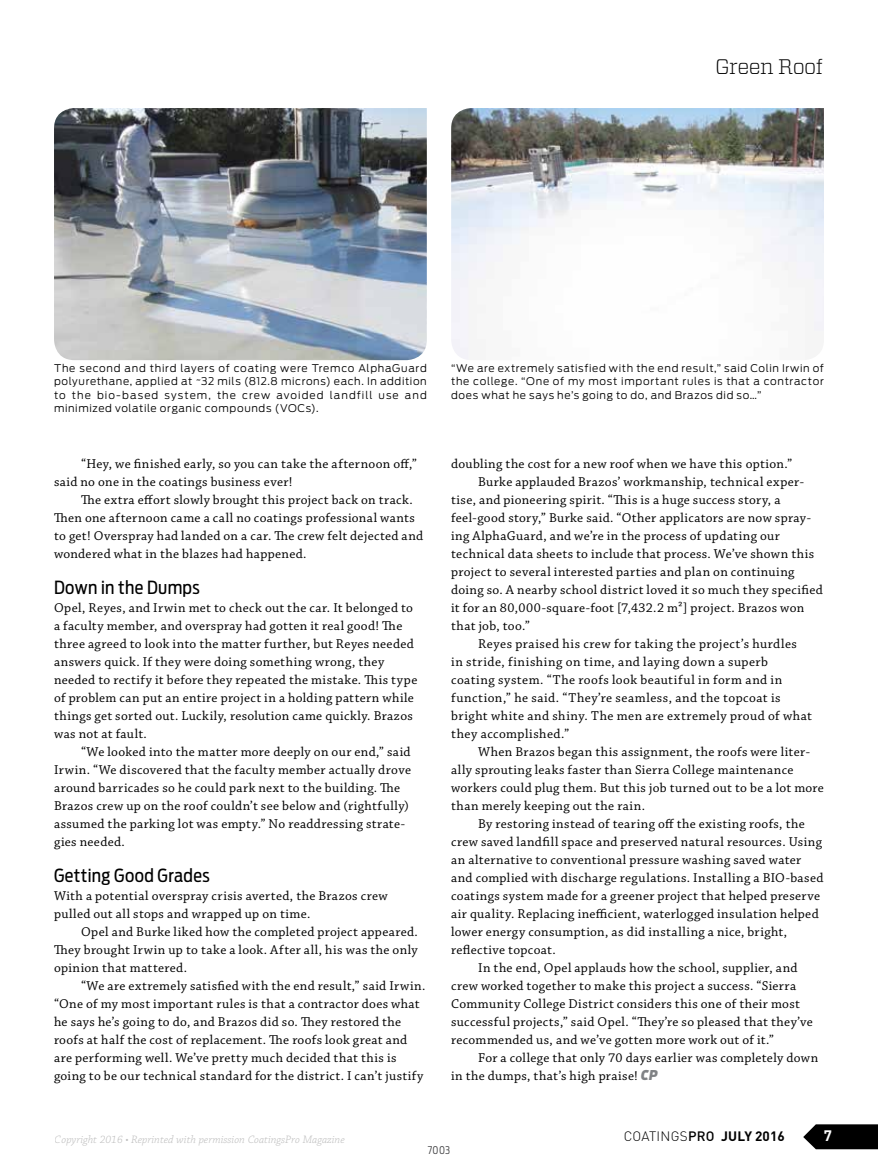
<style>
.page{position:relative;width:878px;height:1175px;background:#fff}
.page>*{position:absolute;margin:0;border:0;box-sizing:border-box;transform-origin:0 0}
.t1{font:300 21px "Vitesse";letter-spacing:-.025em;color:#000}
.t2{font:18px "Antenna Cond";letter-spacing:.02em;color:#000}
.t3{font:700 15px "DIN Pro";color:#fff}
.t4{font:13.5px/18px "Chaparral Pro";letter-spacing:.025em;color:#000}
.t5{font:300 13.5px "DIN Pro";letter-spacing:.02em;color:#000}
.t6{font:11.25px "Chaparral Pro Light It Capt";color:#bcbec0}
.t7{font:300 10.5px/13.5px "Antenna";letter-spacing:.06em;color:#000;text-align:justify}
.t8{font:300 10.5px "Antenna Cond";color:#434345}
.s1{font-family:"Antenna Cond";font-weight:900;font-style:italic;color:#808285}
.s2{font-weight:500}
.s3{font-weight:700}
</style>
<div class="page">
<svg style="left:803px;top:1124px;width:75px;height:25px;background:#191919"></svg>
<img style="left:54px;top:108px;width:373px;height:252px">
<img style="left:451px;top:108px;width:373px;height:252px">
<h1 class="t1" style="left:715px;top:52px;width:109px">Green Roof</h1>
<p class="t7" style="left:54px;top:361px;width:374px">The second and third layers of coating were Tremco AlphaGuard polyurethane, applied at ~32 mils (812.8 microns) each. In addition to the bio-based system, the crew avoided landfill use and minimized volatile organic compounds (VOCs).</p>
<p class="t7" style="left:451px;top:361px;width:374px">“We are extremely satisfied with the end result,” said Colin Irwin of the college. “One of my most important rules is that a contractor does what he says he’s going to do, and Brazos did so…”</p>
<p class="t4" style="left:54px;top:455px;width:364px;text-indent:27px">“Hey, we finished early, so you can take the afternoon off,” said no one in the coatings business ever!</p>
<p class="t4" style="left:54px;top:491px;width:370px;text-indent:27px">The extra effort slowly brought this project back on track.<br>Then one afternoon came a call no coatings professional wants to get! Overspray had landed on a car. The crew felt dejected and wondered what in the blazes had happened.</p>
<h2 class="t2" style="left:54px;top:577px;width:147px">Down in the Dumps</h2>
<p class="t4" style="left:54px;top:599px;width:365px">Opel, Reyes, and Irwin met to check out the car. It belonged to a faculty member, and overspray had gotten it real good! The three agreed to look into the matter further, but Reyes needed answers quick. If they were doing something wrong, they needed to rectify it before they repeated the mistake. This type of problem can put an entire project in a holding pattern while things get sorted out. Luckily, resolution came quickly. Brazos was not at fault.</p>
<p class="t4" style="left:54px;top:743px;width:358px;text-indent:27px">“We looked into the matter more deeply on our end,” said Irwin. “We discovered that the faculty member actually drove around barricades so he could park next to the building. The Brazos crew up on the roof couldn’t see below and (rightfully) assumed the parking lot was empty.” No readdressing strate&shy;gies needed.</p>
<h2 class="t2" style="left:54px;top:865px;width:157px">Getting Good Grades</h2>
<p class="t4" style="left:54px;top:887px;width:335px">With a potential overspray crisis averted, the Brazos crew pulled out all stops and wrapped up on time.</p>
<p class="t4" style="left:54px;top:923px;width:365px;text-align:justify;text-indent:27px">Opel and Burke liked how the completed project appeared.<br>They brought Irwin up to take a look. After all, his was the only opinion that mattered.</p>
<p class="t4" style="left:54px;top:977px;width:373px;text-indent:27px">“We are extremely satisfied with the end result,” said Irwin. “One of my most important rules is that a contractor does what he says he’s going to do, and Brazos did so. They restored the roofs at half the cost of replacement. The roofs look great and are performing well. We’ve pretty much decided that this is going to be our technical standard for the district. I can’t justify</p>
<p class="t4" style="left:451px;top:455px;width:342px">doubling the cost for a new roof when we have this option.”</p>
<p class="t4" style="left:478px;top:473px;width:327px">Burke applauded Brazos’ workmanship, technical exper-</p>
<p class="t4" style="left:451px;top:491px;width:331px">tise, and pioneering spirit. “This is a huge success story, a</p>
<p class="t4" style="left:451px;top:509px;width:361px">feel-good story,” Burke said. “Other applicators are now spray-</p>
<p class="t4" style="left:451px;top:527px;width:330px">ing AlphaGuard, and we’re in the process of updating our</p>
<p class="t4" style="left:451px;top:545px;width:365px">technical data sheets to include that process. We’ve shown this</p>
<p class="t4" style="left:451px;top:563px;width:345px">project to several interested parties and plan on continuing</p>
<p class="t4" style="left:451px;top:581px;width:373px">doing so. A nearby school district loved it so much they specified</p>
<p class="t4" style="left:451px;top:599px;width:354px">it for an 80,000-square-foot [7,432.2 m²] project. Brazos won</p>
<p class="t4" style="left:451px;top:617px;width:80px">that job, too.”</p>
<p class="t4" style="left:478px;top:635px;width:320px">Reyes praised his crew for taking the project’s hurdles</p>
<p class="t4" style="left:451px;top:653px;width:318px">in stride, finishing on time, and laying down a superb</p>
<p class="t4" style="left:451px;top:671px;width:333px">coating system. “The roofs look beautiful in form and in</p>
<p class="t4" style="left:451px;top:689px;width:331px">function,” he said. “They’re seamless, and the topcoat is</p>
<p class="t4" style="left:451px;top:707px;width:362px">bright white and shiny. The men are extremely proud of what</p>
<p class="t4" style="left:451px;top:725px;width:119px">they accomplished.”</p>
<p class="t4" style="left:478px;top:743px;width:333px">When Brazos began this assignment, the roofs were liter-</p>
<p class="t4" style="left:451px;top:761px;width:344px">ally sprouting leaks faster than Sierra College maintenance</p>
<p class="t4" style="left:451px;top:779px;width:374px">workers could plug them. But this job turned out to be a lot more</p>
<p class="t4" style="left:451px;top:797px;width:195px">than merely keeping out the rain.</p>
<p class="t4" style="left:478px;top:815px;width:328px">By restoring instead of tearing off the existing roofs, the</p>
<p class="t4" style="left:451px;top:833px;width:372px">crew saved landfill space and preserved natural resources. Using</p>
<p class="t4" style="left:451px;top:851px;width:351px">an alternative to conventional pressure washing saved water</p>
<p class="t4" style="left:451px;top:869px;width:374px">and complied with discharge regulations. Installing a BIO-based</p>
<p class="t4" style="left:451px;top:887px;width:370px">coatings system made for a greener project that helped preserve</p>
<p class="t4" style="left:451px;top:905px;width:369px">air quality. Replacing inefficient, waterlogged insulation helped</p>
<p class="t4" style="left:451px;top:923px;width:337px">lower energy consumption, as did installing a nice, bright,</p>
<p class="t4" style="left:451px;top:941px;width:106px">reflective topcoat.</p>
<p class="t4" style="left:478px;top:959px;width:321px">In the end, Opel applauds how the school, supplier, and</p>
<p class="t4" style="left:451px;top:977px;width:346px">crew worked together to make this project a success. “Sierra</p>
<p class="t4" style="left:451px;top:995px;width:350px">Community College District considers this one of their most</p>
<p class="t4" style="left:451px;top:1013px;width:363px">successful projects,” said Opel. “They’re so pleased that they’ve</p>
<p class="t4" style="left:451px;top:1031px;width:324px">recommended us, and we’ve gotten more work out of it.”</p>
<p class="t4" style="left:478px;top:1049px;width:342px">For a college that only 70 days earlier was completely down</p>
<p class="t4" style="left:451px;top:1067px;width:208px">in the dumps, that’s high praise! <span class="s1">CP</span></p>
<p class="t6" style="left:55px;top:1133px;width:291px">Copyright 2016 • Reprinted with permission CoatingsPro Magazine</p>
<p class="t8" style="left:427px;top:1144px;width:24px">7003</p>
<p class="t5" style="left:623px;top:1127px;width:163px">COATINGS<span class="s2">PRO</span> <span class="s3">JULY 2016</span></p>
<p class="t3" style="left:824px;top:1125px;width:10px">7</p>
</div>
